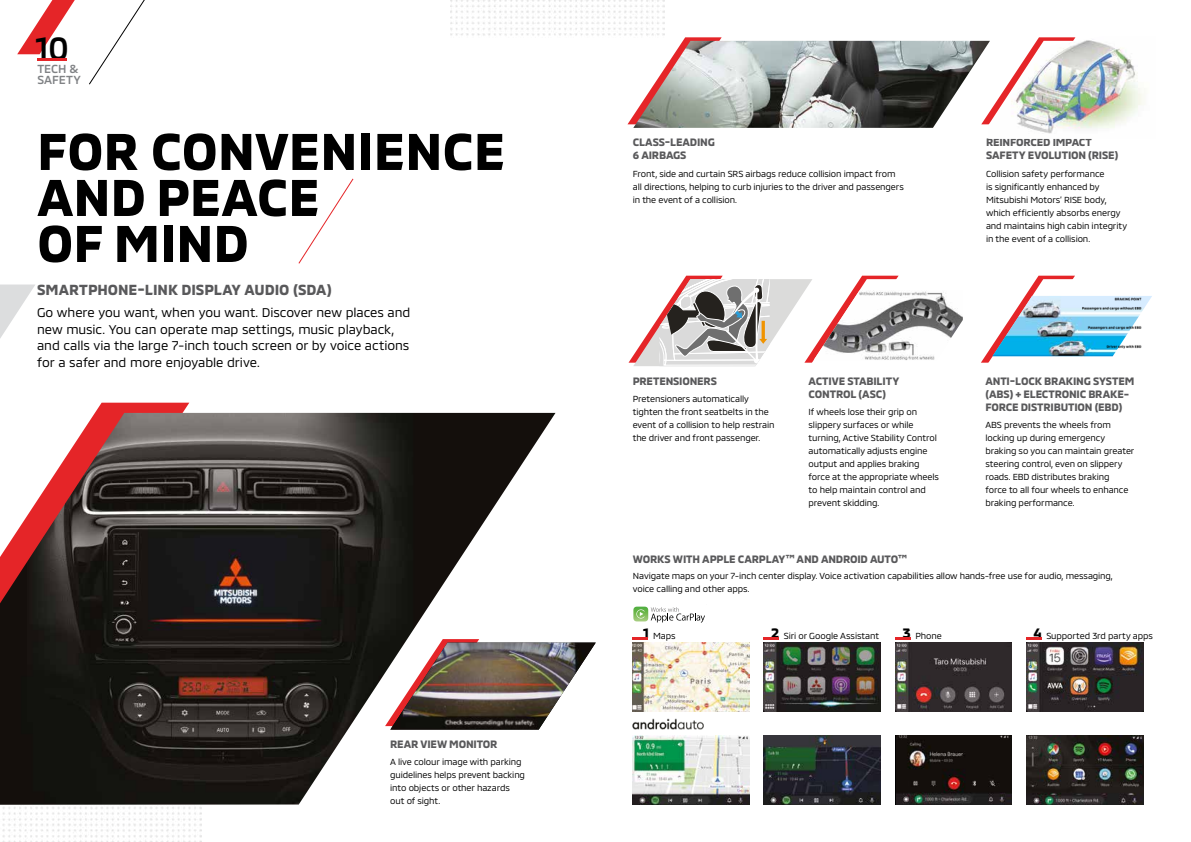
<style>
.page{position:relative;width:1191px;height:842px;background:#fff}
.page>*{position:absolute;margin:0;border:0;box-sizing:border-box;transform-origin:0 0}
.t1{font:700 53px/46px "MMC";color:#000}
.t2{font:500 33px "MMC";color:#000}
.t3{font:700 15px "MMC";letter-spacing:-.005em;color:#59595b}
.t4{font:13px/16.5px "MMC";letter-spacing:-.005em;color:#000}
.t5{font:500 12px/11px "MMC";color:#808285}
.t6{font:700 11px/13px "MMC";letter-spacing:-.015em;color:#59595b}
.t7{font:9px/13px "MMC";letter-spacing:-.01em;color:#000}
.s1{font-size:12px}
.s2{font-weight:700;font-size:14px}
</style>
<div class="page">
<img style="left:555px;top:643px;width:41px;height:62px">
<img style="left:632px;top:718px;width:71px;height:12px">
<img style="left:633px;top:642px;width:116px;height:69px">
<img style="left:633px;top:735px;width:116px;height:70px">
<img style="left:764px;top:735px;width:116px;height:70px">
<img style="left:764px;top:642px;width:116px;height:69px">
<svg style="left:895px;top:735px;width:116px;height:70px"></svg>
<img style="left:896px;top:735px;width:115px;height:69px">
<img style="left:895px;top:642px;width:116px;height:69px">
<img style="left:1027px;top:735px;width:116px;height:70px">
<img style="left:1027px;top:642px;width:116px;height:69px">
<svg style="left:633px;top:606px;width:72px;height:17px"></svg>
<svg style="left:627px;top:37px;width:94px;height:87px"></svg>
<img style="left:633px;top:41px;width:348px;height:87px">
<svg style="left:628px;top:276px;width:447px;height:90px"></svg>
<img style="left:988px;top:296px;width:164px;height:64px">
<svg style="left:17px;top:0;width:58px;height:54px"></svg>
<svg style="left:89px;top:0;width:56px;height:85px"></svg>
<svg style="left:0;top:284px;width:35px;height:54px"></svg>
<img style="left:2px;top:807px;width:199px;height:35px">
<svg style="left:95px;top:403px;width:94px;height:10px"></svg>
<img style="left:0;top:413px;width:555px;height:392px">
<svg style="left:633px;top:637px;width:15px;height:2px"></svg>
<svg style="left:763px;top:637px;width:15px;height:2px"></svg>
<svg style="left:895px;top:637px;width:15px;height:2px"></svg>
<svg style="left:1026px;top:637px;width:15px;height:2px"></svg>
<img style="left:451px;top:0;width:214px;height:36px">
<hr style="left:37px;top:59px;width:30px;height:2px;background:#e52528">
<svg style="left:298px;top:178px;width:56px;height:86px"></svg>
<svg style="left:981px;top:40px;width:7px;height:85px"></svg>
<img style="left:988px;top:37px;width:156px;height:97px">
<h2 class="t2" style="left:36px;top:22px;width:35px">10</h2>
<h3 class="t5" style="left:37px;top:62px;width:45px">TECH &amp;<br>SAFETY</h3>
<h1 class="t1" style="left:37px;top:122px;width:470px">FOR CONVENIENCE<br>AND PEACE<br>OF MIND</h1>
<h3 class="t3" style="left:37px;top:278px;width:296px">SMARTPHONE-LINK DISPLAY AUDIO (SDA)</h3>
<h3 class="t4" style="left:37px;top:303px;width:375px">Go where you want, when you want. Discover new places and new music. You can operate map settings, music playback, and calls via the large 7-inch touch screen or by voice actions for a safer and more enjoyable drive.</h3>
<p class="t6" style="left:390px;top:737px;width:109px">REAR VIEW MONITOR</p>
<p class="t7" style="left:390px;top:755px;width:136px">A live colour image with parking guidelines helps prevent backing into objects or other hazards out of sight.</p>
<p class="t6" style="left:633px;top:135px;width:84px">CLASS-LEADING<br>6 AIRBAGS</p>
<p class="t7" style="left:633px;top:166px;width:272px">Front, side and curtain SRS airbags reduce collision impact from all directions, helping to curb injuries to the driver and passengers in the event of a collision.</p>
<p class="t6" style="left:986px;top:135px;width:134px">REINFORCED IMPACT<br>SAFETY EVOLUTION (RISE)</p>
<p class="t7" style="left:986px;top:166px;width:143px">Collision safety performance<br>is significantly enhanced by<br>Mitsubishi Motors’ RISE body, which efficiently absorbs energy and maintains high cabin integrity in the event of a collision.</p>
<p class="t6" style="left:632px;top:373px;width:86px">PRETENSIONERS</p>
<p class="t7" style="left:632px;top:391px;width:143px">Pretensioners automatically tighten the front seatbelts in the event of a collision to help restrain the driver and front passenger.</p>
<p class="t6" style="left:808px;top:373px;width:92px">ACTIVE STABILITY<br>CONTROL (ASC)</p>
<p class="t7" style="left:808px;top:404px;width:132px">If wheels lose their grip on slippery surfaces or while turning, Active Stability Control automatically adjusts engine output and applies braking force at the appropriate wheels to help maintain control and prevent skidding.</p>
<p class="t6" style="left:985px;top:373px;width:150px">ANTI-LOCK BRAKING SYSTEM (ABS) + ELECTRONIC BRAKE-<br>FORCE DISTRIBUTION (EBD)</p>
<p class="t7" style="left:985px;top:417px;width:151px">ABS prevents the wheels from locking up during emergency braking so you can maintain greater steering control, even on slippery roads. EBD distributes braking<br>force to all four wheels to enhance braking performance.</p>
<p class="t6" style="left:633px;top:551px;width:276px">WORKS WITH APPLE CARPLAY<span class="s1">™</span> AND ANDROID AUTO<span class="s1">™</span></p>
<p class="t7" style="left:633px;top:568px;width:481px">Navigate maps on your 7-inch center display. Voice activation capabilities allow hands-free use for audio, messaging, voice calling and other apps.</p>
<p class="t7" style="left:643px;top:629px;width:34px"><span class="s2">1</span> Maps</p>
<p class="t7" style="left:771px;top:629px;width:110px"><span class="s2">2</span> Siri or Google Assistant</p>
<p class="t7" style="left:903px;top:629px;width:40px"><span class="s2">3</span> Phone</p>
<p class="t7" style="left:1033px;top:629px;width:121px"><span class="s2">4</span> Supported 3rd party apps</p>
</div>
